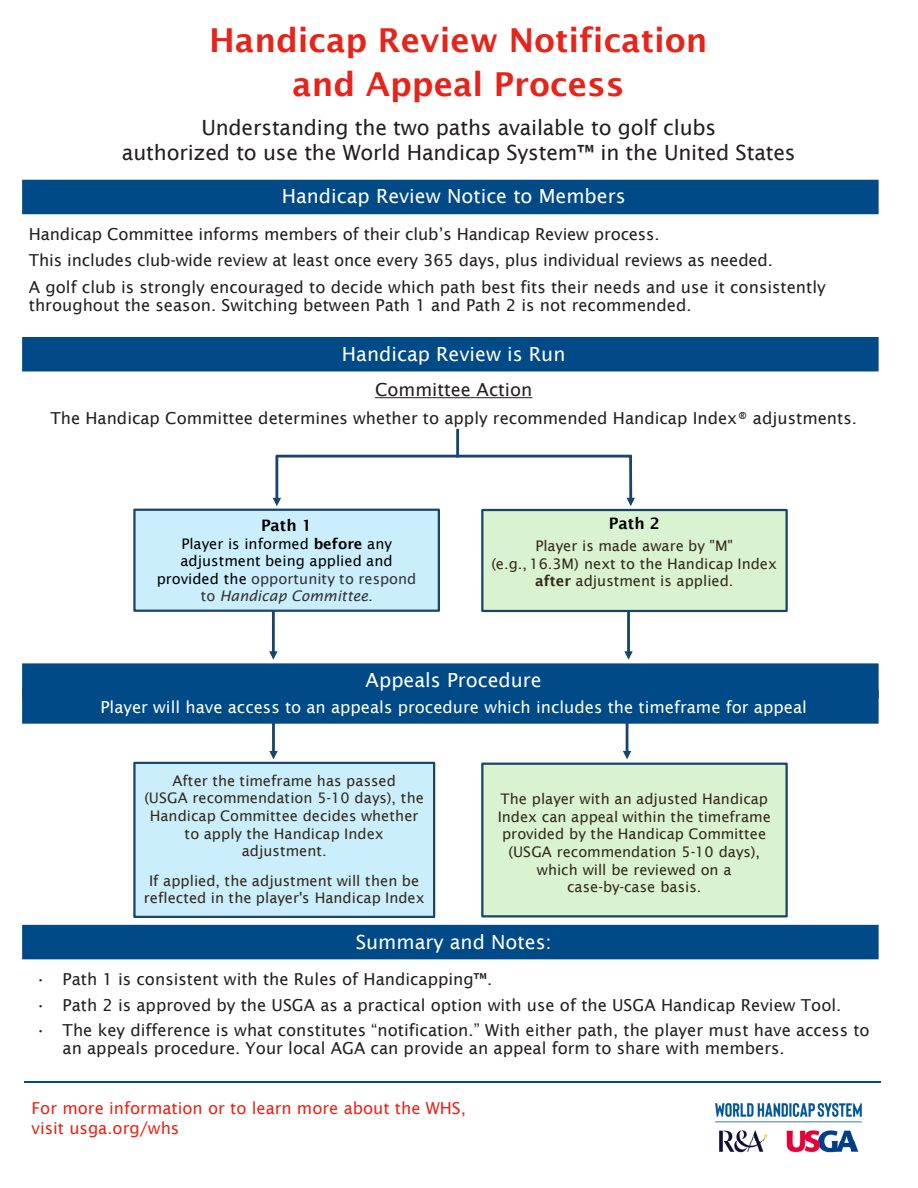
<style>
.page{position:relative;width:918px;height:1188px;background:#fff}
.page>*{position:absolute;margin:0;border:0;box-sizing:border-box;transform-origin:0 0}
.t1{font:600 33px "Lucida Sans";color:#e72419}
.NEW_Body_Text{font:21px "Lucida Sans";letter-spacing:-.01em;color:#231f20}
.Heading{font:19.5px "Lucida Sans";color:#fff}
.NEW_Body_Text-2{font:18px "Lucida Sans";color:#231f20}
.NEW_Body_Text-3{font:16.5px/18.8px "Lucida Sans";color:#231f20}
.Heading-2{font:16.5px "Lucida Sans";color:#fff}
.RED_BAR{font:16.5px/19.8px "Lucida Sans";color:#e72419}
.t2{font:600 15.75px "Lucida Sans";color:#000}
.t3{font:14.55px/17.5px "Lucida Sans";color:#33291a;text-align:center}
.t4{font:14.55px/17.5px "Lucida Sans";color:#000;text-align:center}
.s1{font-weight:600}
.s2{color:#333}
.s3{font-style:italic;color:#333}
</style>
<div class="page">
<div style="left:134px;top:763px;width:300px;height:154px;background:#caeefb"></div>
<div style="left:133px;top:762px;width:302px;height:156px;border:2px solid #19446b"></div>
<div style="left:482px;top:764px;width:305px;height:152px;background:#d9f2d0"></div>
<div style="left:481px;top:763px;width:307px;height:155px;border:2px solid #19446b"></div>
<hr style="left:272px;top:710px;width:3px;height:42px;background:#19446b">
<svg style="left:269px;top:751px;width:9px;height:8px"></svg>
<hr style="left:626px;top:710px;width:2px;height:42px;background:#19446b">
<svg style="left:623px;top:751px;width:8px;height:8px"></svg>
<div style="left:22px;top:180px;width:857px;height:34px;background:#004a87"></div>
<div style="left:22px;top:337px;width:857px;height:34px;background:#004a87"></div>
<hr style="left:375px;top:397px;width:157px;height:1px;background:#231f20">
<div style="left:22px;top:663px;width:857px;height:35px;background:#004a87"></div>
<div style="left:22px;top:689px;width:857px;height:35px;background:#004a87"></div>
<div style="left:22px;top:925px;width:857px;height:34px;background:#004a87"></div>
<img style="left:715px;top:1103px;width:147px;height:50px">
<hr style="left:25px;top:1081px;width:856px;height:2px;background:#004a87">
<div style="left:134px;top:510px;width:305px;height:101px;background:#caeefb"></div>
<div style="left:133px;top:509px;width:307px;height:103px;border:2px solid #19446b"></div>
<div style="left:482px;top:510px;width:305px;height:101px;background:#d9f2d0"></div>
<div style="left:481px;top:509px;width:307px;height:103px;border:2px solid #19446b"></div>
<hr style="left:272px;top:611px;width:3px;height:42px;background:#19446b">
<svg style="left:269px;top:651px;width:9px;height:9px"></svg>
<hr style="left:627px;top:611px;width:3px;height:42px;background:#19446b">
<svg style="left:624px;top:651px;width:9px;height:9px"></svg>
<hr style="left:456px;top:429px;width:3px;height:27px;background:#19446b">
<hr style="left:276px;top:455px;width:182px;height:3px;background:#19446b">
<hr style="left:275px;top:455px;width:3px;height:44px;background:#19446b">
<svg style="left:273px;top:498px;width:8px;height:8px"></svg>
<hr style="left:456px;top:455px;width:176px;height:3px;background:#19446b">
<hr style="left:629px;top:455px;width:3px;height:44px;background:#19446b">
<svg style="left:627px;top:498px;width:8px;height:8px"></svg>
<p class="t1" style="left:209px;top:22px;width:500px">Handicap Review Notification</p>
<p class="t1" style="left:292px;top:65px;width:334px">and Appeal Process</p>
<p class="NEW_Body_Text" style="left:201px;top:116px;width:516px">Understanding the two paths available to golf clubs</p>
<p class="NEW_Body_Text" style="left:122px;top:140px;width:675px">authorized to use the World Handicap System™ in the United States</p>
<p class="Heading" style="left:282px;top:185px;width:345px">Handicap Review Notice to Members</p>
<p class="NEW_Body_Text-3" style="left:29px;top:225px;width:632px">Handicap Committee informs members of their club’s Handicap Review process.</p>
<p class="NEW_Body_Text-3" style="left:29px;top:251px;width:746px">This includes club-wide review at least once every 365 days, plus individual reviews as needed.</p>
<p class="NEW_Body_Text-3" style="left:29px;top:277px;width:798px">A golf club is strongly encouraged to decide which path best fits their needs and use it consistently throughout the season. Switching between Path 1 and Path 2 is not recommended.</p>
<p class="Heading" style="left:342px;top:343px;width:225px">Handicap Review is Run</p>
<p class="NEW_Body_Text-2" style="left:375px;top:379px;width:159px">Committee Action</p>
<p class="NEW_Body_Text-3" style="left:50px;top:409px;width:808px">The Handicap Committee determines whether to apply recommended Handicap Index® adjustments.</p>
<p class="t2" style="left:261px;top:517px;width:52px">Path 1</p>
<p class="t4" style="left:157px;top:535px;width:261px">Player is informed <span class="s1">before</span> any adjustment being applied and provided the <span class="s2">opportunity to respond to</span> <span class="s3">Handicap Committee.</span></p>
<p class="t2" style="left:609px;top:515px;width:52px">Path 2</p>
<p class="t3" style="left:491px;top:537px;width:287px">Player is made aware by "M"<br>(e.g., 16.3M) next to the Handicap Index <span class="s1">after</span> adjustment is applied.</p>
<p class="Heading" style="left:366px;top:669px;width:178px">Appeals Procedure</p>
<p class="Heading-2" style="left:100px;top:698px;width:708px">Player will have access to an appeals procedure which includes the timeframe for appeal</p>
<p class="t3" style="left:144px;top:772px;width:281px">After the timeframe has passed<br>(USGA recommendation 5-10 days), the<br>Handicap Committee decides whether to apply the Handicap Index adjustment.</p>
<p class="t3" style="left:144px;top:872px;width:282px">If applied, the adjustment will then be reflected in the player's Handicap Index</p>
<p class="t3" style="left:498px;top:790px;width:275px">The player with an adjusted Handicap<br>Index can appeal within the timeframe provided by the Handicap Committee (USGA recommendation 5-10 days), which will be reviewed on a case-by-case basis.</p>
<p class="Heading" style="left:356px;top:930px;width:198px">Summary and Notes:</p>
<p class="NEW_Body_Text-3" style="left:36px;top:970px;width:458px">• Path 1 is consistent with the Rules of Handicapping™.</p>
<p class="NEW_Body_Text-3" style="left:36px;top:996px;width:807px">• Path 2 is approved by the USGA as a practical option with use of the USGA Handicap Review Tool.</p>
<p class="NEW_Body_Text-3" style="left:63px;top:1020px;width:809px;text-indent:-27px">• The key difference is what constitutes “notification.” With either path, the player must have access to an appeals procedure. Your local AGA can provide an appeal form to share with members.</p>
<p class="RED_BAR" style="left:31px;top:1098px;width:436px">For more information or to learn more about the WHS, visit usga.org/whs</p>
</div>
